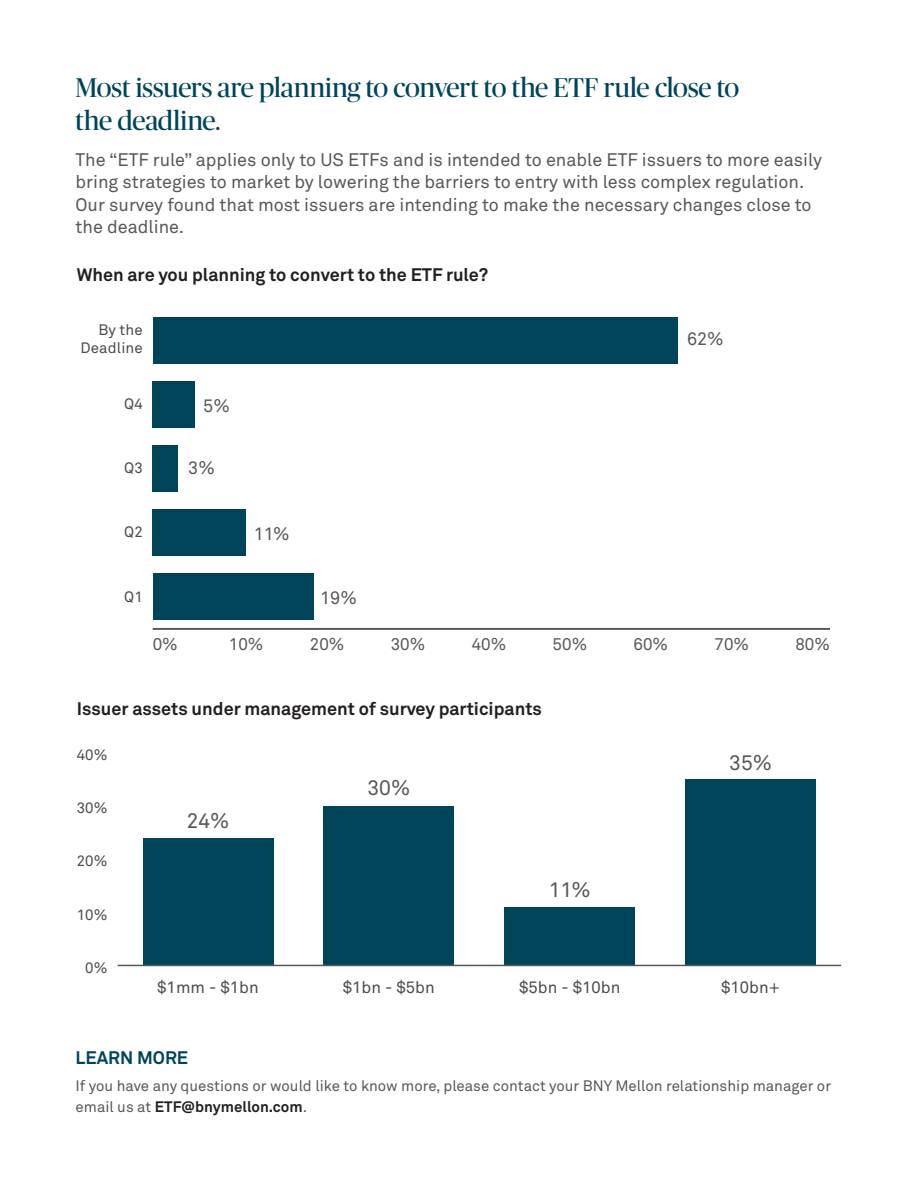
<style>
.page{position:relative;width:918px;height:1188px;background:#fff}
.page>*{position:absolute;margin:0;border:0;box-sizing:border-box;transform-origin:0 0}
.t1{font:27px/32.4px "Publico Banner";letter-spacing:-.01em;color:#00445a}
.t2{font:21px "Akkurat Pro";color:#57585a}
.t3{font:18px/22.5px "Akkurat Pro";color:#57585a}
.t4{font:700 18px "Akkurat Pro";color:#231f20}
.t5{font:700 18px "Akkurat Pro";color:#00445a}
.t6{font:16.95px "Akkurat Pro";color:#57585a}
.t7{font:16.5px "Akkurat Pro";letter-spacing:.01em;color:#4a4b4b}
.t8{font:15px/21px "Akkurat Pro";color:#57585a}
.t9{font:15px/18px "Akkurat Pro";letter-spacing:.01em;color:#4a4b4b;text-align:right}
.s1{font-weight:700;color:#231f20}
</style>
<div class="page">
<hr style="left:153px;top:628px;width:677px;height:2px;background:#57585a">
<div style="left:153px;top:317px;width:525px;height:46px;background:#00445a"></div>
<div style="left:153px;top:381px;width:42px;height:47px;background:#00445a"></div>
<div style="left:153px;top:445px;width:25px;height:47px;background:#00445a"></div>
<div style="left:153px;top:510px;width:93px;height:46px;background:#00445a"></div>
<div style="left:153px;top:574px;width:161px;height:46px;background:#00445a"></div>
<div style="left:143px;top:838px;width:130px;height:127px;background:#00445a"></div>
<div style="left:324px;top:806px;width:130px;height:159px;background:#00445a"></div>
<div style="left:505px;top:907px;width:130px;height:58px;background:#00445a"></div>
<div style="left:686px;top:779px;width:130px;height:186px;background:#00445a"></div>
<hr style="left:118px;top:965px;width:723px;height:1px;background:#57585a">
<h1 class="t1" style="left:76px;top:70px;width:665px">Most issuers are planning to convert to the ETF rule close to the deadline.</h1>
<p class="t3" style="left:76px;top:149px;width:748px">The “ETF rule” applies only to US ETFs and is intended to enable ETF issuers to more easily bring strategies to market by lowering the barriers to entry with less complex regulation.<br>Our survey found that most issuers are intending to make the necessary changes close to the deadline.</p>
<p class="t4" style="left:77px;top:264px;width:413px">When are you planning to convert to the ETF rule?</p>
<p class="t9" style="left:81px;top:321px;width:64px">By the<br>Deadline</p>
<p class="t9" style="left:124px;top:395px;width:20px">Q4</p>
<p class="t3" style="left:203px;top:395px;width:28px">5%</p>
<p class="t9" style="left:124px;top:459px;width:20px">Q3</p>
<p class="t3" style="left:188px;top:457px;width:28px">3%</p>
<p class="t9" style="left:124px;top:524px;width:20px">Q2</p>
<p class="t3" style="left:254px;top:523px;width:37px">11%</p>
<p class="t9" style="left:124px;top:588px;width:20px">Q1</p>
<p class="t3" style="left:320px;top:587px;width:38px">19%</p>
<p class="t3" style="left:687px;top:328px;width:38px">62%</p>
<p class="t6" style="left:153px;top:634px;width:27px">0%</p>
<p class="t6" style="left:229px;top:634px;width:36px">10%</p>
<p class="t6" style="left:310px;top:634px;width:36px">20%</p>
<p class="t6" style="left:391px;top:634px;width:36px">30%</p>
<p class="t6" style="left:472px;top:634px;width:36px">40%</p>
<p class="t6" style="left:553px;top:634px;width:36px">50%</p>
<p class="t6" style="left:634px;top:634px;width:36px">60%</p>
<p class="t6" style="left:715px;top:634px;width:36px">70%</p>
<p class="t6" style="left:795px;top:634px;width:36px">80%</p>
<p class="t4" style="left:77px;top:698px;width:467px">Issuer assets under management of survey participants</p>
<p class="t9" style="left:77px;top:746px;width:32px">40%</p>
<p class="t9" style="left:77px;top:799px;width:32px">30%</p>
<p class="t9" style="left:77px;top:853px;width:32px">20%</p>
<p class="t9" style="left:77px;top:906px;width:32px">10%</p>
<p class="t2" style="left:187px;top:809px;width:44px">24%</p>
<p class="t2" style="left:368px;top:775px;width:44px">30%</p>
<p class="t2" style="left:549px;top:878px;width:43px">11%</p>
<p class="t9" style="left:85px;top:959px;width:24px">0%</p>
<p class="t2" style="left:729px;top:751px;width:44px">35%</p>
<p class="t7" style="left:157px;top:978px;width:103px">$1mm - $1bn</p>
<p class="t7" style="left:343px;top:978px;width:94px">$1bn - $5bn</p>
<p class="t7" style="left:519px;top:978px;width:103px">$5bn - $10bn</p>
<p class="t7" style="left:721px;top:978px;width:61px">$10bn+</p>
<p class="t5" style="left:76px;top:1046px;width:114px">LEARN MORE</p>
<p class="t8" style="left:76px;top:1076px;width:757px">If you have any questions or would like to know more, please contact your BNY Mellon relationship manager or email us at <span class="s1">ETF@bnymellon.com</span>.</p>
</div>
